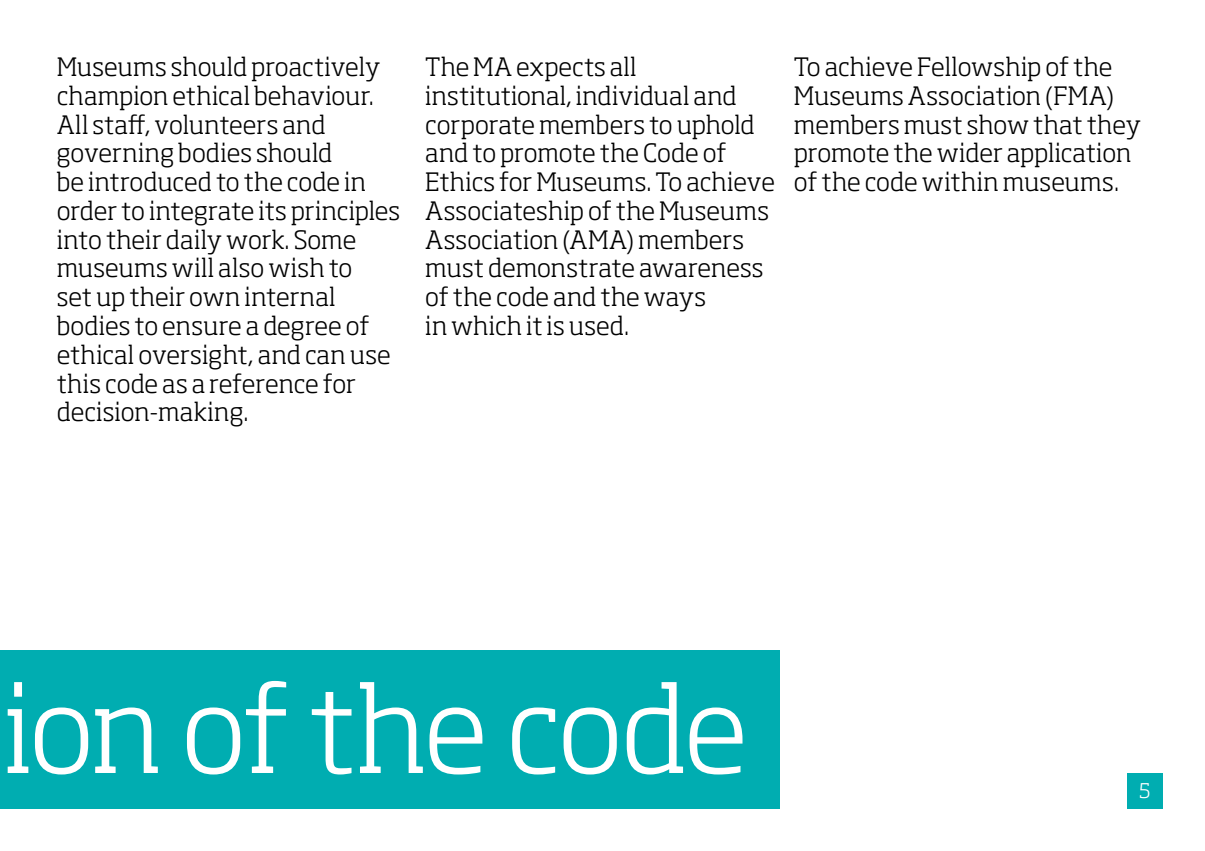
<style>
.page{position:relative;width:1205px;height:851px;background:#fff}
.page>*{position:absolute;margin:0;border:0;box-sizing:border-box;transform-origin:0 0}
.t1{font:300 117.5px "Soho Pro";letter-spacing:-.03em;color:#fff}
.t2{font:300 25px/28.8px "Soho Pro";letter-spacing:.005em;color:#000}
.t3{font:300 20px "Soho Pro";color:#fff}
</style>
<div class="page">
<div style="left:0;top:649px;width:780px;height:159px;background:#00adb1"></div>
<div style="left:1127px;top:772px;width:35px;height:36px;background:#00adb1"></div>
<p class="t2" style="left:57px;top:50px;width:345px">Museums should proactively champion ethical behaviour.<br>All staff, volunteers and governing bodies should<br>be introduced to the code in order to integrate its principles into their daily work. Some museums will also wish to<br>set up their own internal bodies to ensure a degree of ethical oversight, and can use this code as a reference for decision-making.</p>
<p class="t2" style="left:425px;top:50px;width:351px">The MA expects all institutional, individual and corporate members to uphold and to promote the Code of<br>Ethics for Museums. To achieve<br>Associateship of the Museums<br>Association (AMA) members must demonstrate awareness of the code and the ways<br>in which it is used.</p>
<p class="t2" style="left:794px;top:50px;width:349px">To achieve Fellowship of the<br>Museums Association (FMA) members must show that they promote the wider application of the code within museums.</p>
<h1 class="t1" style="left:3px;top:638px;width:746px">ion of the code</h1>
<p class="t3" style="left:1139px;top:775px;width:13px">5</p>
</div>
